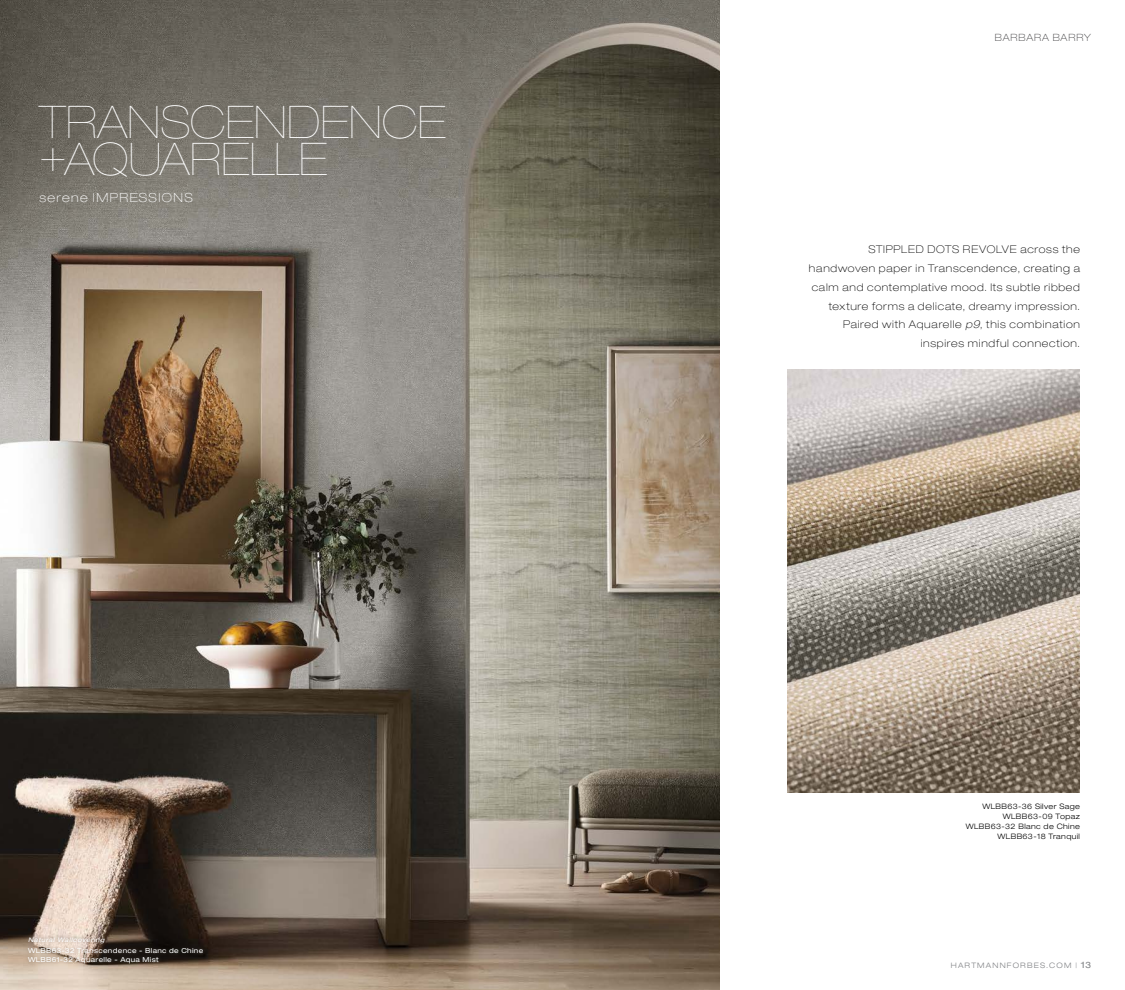
<style>
.page{position:relative;width:1125px;height:990px;background:#fff}
.page>*{position:absolute;margin:0;border:0;box-sizing:border-box;transform-origin:0 0}
.t1{font:200 expanded 45px/37.5px "Helvetica Neue LT Std";letter-spacing:.01em;color:#fff}
.t2{font:100 expanded 12.5px "Helvetica Neue LT Std";letter-spacing:.11em;color:#fff}
.t3{font:100 expanded 10.62px/18.8px "Helvetica Neue LT Std";letter-spacing:.07em;color:#000;text-align:right}
.t4{font:100 expanded 10px "Helvetica Neue LT Std";letter-spacing:.09em;color:#414042}
.t5{font:300 expanded 7.5px/10px "Helvetica Neue LT Std";letter-spacing:.05em;color:#000;text-align:right}
.t6{font:300 expanded 7.5px "Helvetica Neue LT Std";letter-spacing:.16em;color:#808285}
.t7{font:expanded 6.88px/8.8px "Helvetica Neue LT Std";letter-spacing:.045em;color:#fff}
.t8{font:italic expanded 6.25px "Helvetica Neue LT Std";letter-spacing:.08em;color:#fff}
.s1{font-style:italic}
.s2{font-weight:400;font-size:8.75px}
</style>
<div class="page">
<img style="left:0;top:0;width:720px;height:990px">
<div style="left:25px;top:933px;width:182px;height:34px;background:#685f56;opacity:.6"></div>
<img style="left:788px;top:370px;width:292px;height:422px">
<h1 class="t1" style="left:40px;top:103px;width:408px">TRANSCENDENCE +AQUARELLE</h1>
<p class="t2" style="left:40px;top:190px;width:155px">serene IMPRESSIONS</p>
<p class="t8" style="left:28px;top:936px;width:78px">Natural Wallcovering</p>
<p class="t7" style="left:28px;top:946px;width:177px">WLBB63-32 Transcendence - Blanc de Chine<br>WLBB61-32 Aquarelle - Aqua Mist</p>
<p class="t4" style="left:995px;top:31px;width:97px">BARBARA BARRY</p>
<p class="t3" style="left:809px;top:240px;width:273px">STIPPLED DOTS REVOLVE across the handwoven paper in Transcendence, creating a calm and contemplative mood. Its subtle ribbed texture forms a delicate, dreamy impression.<br>Paired with Aquarelle <span class="s1">p9</span>, this combination inspires mindful connection.</p>
<p class="t5" style="left:966px;top:801px;width:116px">WLBB63-36 Silver Sage<br>WLBB63-09 Topaz<br>WLBB63-32 Blanc de Chine<br>WLBB63-18 Tranquil</p>
<p class="t6" style="left:951px;top:960px;width:142px">HARTMANNFORBES.COM | <span class="s2">13</span></p>
</div>
